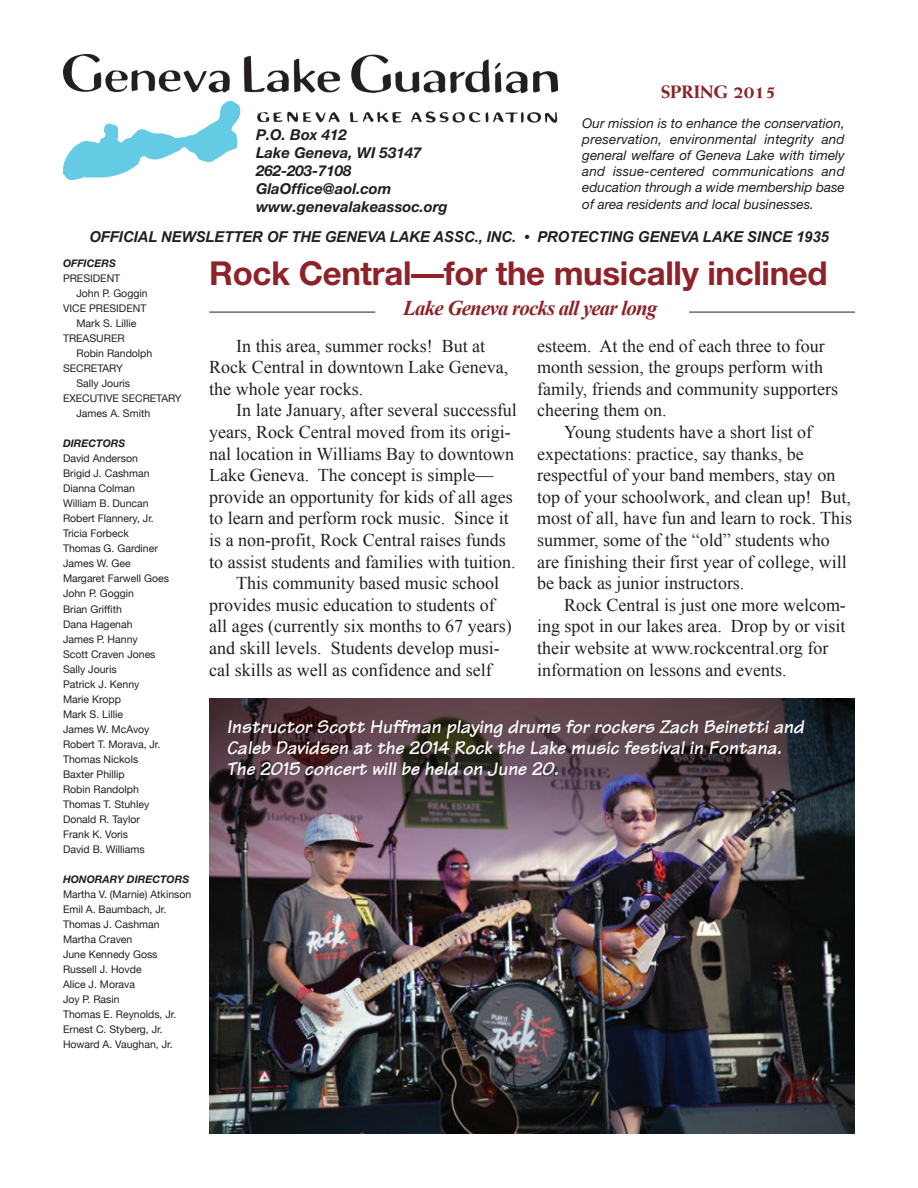
<style>
.page{position:relative;width:918px;height:1188px;background:#fff}
.page>*{position:absolute;margin:0;border:0;box-sizing:border-box;transform-origin:0 0}
.t1{font:700 33px "Helvetica Neue";letter-spacing:-.01em;color:#8e2229}
.t2{font:italic 700 21px "Times New Roman";letter-spacing:-.04em;color:#8e2229}
.t3{font:italic 700 19.5px/21px "Tekton";color:#fff}
.t4{font:18px/21.6px "Times New Roman";color:#231f20}
.t5{font:800 18px "Weiss";color:#8e2229}
.t6{font:italic 700 15px/18px "Helvetica Neue";color:#231f20}
.t7{font:italic 700 15px "Arial";letter-spacing:-.01em;color:#231f20}
.t8{font:italic 13.5px/16.2px "Helvetica Neue";color:#231f20;text-align:justify}
.t9{font:10.5px/15px "Helvetica Neue";color:#231f20}
.t10{font:italic 700 10.5px "Helvetica Neue";color:#231f20}
</style>
<div class="page">
<img style="left:63px;top:54px;width:495px;height:126px">
<hr style="left:689px;top:312px;width:166px;height:1px;background:#231f20">
<img style="left:209px;top:698px;width:646px;height:436px">
<hr style="left:209px;top:312px;width:166px;height:1px;background:#231f20">
<p class="t5" style="left:661px;top:81px;width:117px">SPRING 2015</p>
<p class="t8" style="left:582px;top:114px;width:264px">Our mission is to enhance the conservation, preservation, environmental integrity and general welfare of Geneva Lake with timely and issue-centered communications and education through a wide membership base of area residents and local businesses.</p>
<p class="t6" style="left:256px;top:126px;width:193px">P.O. Box 412<br>Lake Geneva, WI 53147<br>262-203-7108<br>GlaOffice@aol.com www.genevalakeassoc.org</p>
<p class="t7" style="left:89px;top:227px;width:741px">OFFICIAL NEWSLETTER OF THE GENEVA LAKE ASSC., INC. • PROTECTING GENEVA LAKE SINCE 1935</p>
<h1 class="t1" style="left:209px;top:253px;width:620px">Rock Central—for the musically inclined</h1>
<p class="t2" style="left:403px;top:293px;width:256px">Lake Geneva rocks all year long</p>
<p class="t10" style="left:63px;top:257px;width:54px">OFFICERS</p>
<p class="t9" style="left:63px;top:272px;width:59px">PRESIDENT</p>
<p class="t9" style="left:77px;top:287px;width:73px">John P. Goggin</p>
<p class="t9" style="left:63px;top:302px;width:85px">VICE PRESIDENT</p>
<p class="t9" style="left:77px;top:317px;width:62px">Mark S. Lillie</p>
<p class="t9" style="left:63px;top:332px;width:63px">TREASURER</p>
<p class="t9" style="left:77px;top:347px;width:77px">Robin Randolph</p>
<p class="t9" style="left:63px;top:362px;width:61px">SECRETARY</p>
<p class="t9" style="left:77px;top:377px;width:55px">Sally Jouris</p>
<p class="t9" style="left:63px;top:392px;width:120px">EXECUTIVE SECRETARY</p>
<p class="t9" style="left:77px;top:407px;width:75px">James A. Smith</p>
<p class="t10" style="left:63px;top:437px;width:64px">DIRECTORS</p>
<p class="t9" style="left:63px;top:452px;width:108px">David Anderson<br>Brigid J. Cashman<br>Dianna Colman<br>William B. Duncan<br>Robert Flannery, Jr.<br>Tricia Forbeck<br>Thomas G. Gardiner<br>James W. Gee<br>Margaret Farwell Goes<br>John P. Goggin<br>Brian Griffith<br>Dana Hagenah<br>James P. Hanny<br>Scott Craven Jones<br>Sally Jouris<br>Patrick J. Kenny<br>Marie Kropp<br>Mark S. Lillie<br>James W. McAvoy<br>Robert T. Morava, Jr.<br>Thomas Nickols<br>Baxter Phillip<br>Robin Randolph<br>Thomas T. Stuhley<br>Donald R. Taylor<br>Frank K. Voris<br>David B. Williams</p>
<p class="t10" style="left:63px;top:872px;width:128px">HONORARY DIRECTORS</p>
<p class="t9" style="left:63px;top:887px;width:130px">Martha V. (Marnie) Atkinson<br>Emil A. Baumbach, Jr.<br>Thomas J. Cashman<br>Martha Craven<br>June Kennedy Goss<br>Russell J. Hovde<br>Alice J. Morava<br>Joy P. Rasin<br>Thomas E. Reynolds, Jr.<br>Ernest C. Styberg, Jr.<br>Howard A. Vaughan, Jr.</p>
<p class="t4" style="left:209px;top:335px;width:300px;text-indent:27px">In this area, summer rocks! But at<br>Rock Central in downtown Lake Geneva, the whole year rocks.</p>
<p class="t4" style="left:236px;top:399px;width:282px">In late January, after several successful</p>
<p class="t4" style="left:209px;top:421px;width:303px">years, Rock Central moved from its origi-</p>
<p class="t4" style="left:209px;top:443px;width:306px">nal location in Williams Bay to downtown</p>
<p class="t4" style="left:209px;top:464px;width:286px">Lake Geneva. The concept is simple—</p>
<p class="t4" style="left:209px;top:486px;width:305px">provide an opportunity for kids of all ages</p>
<p class="t4" style="left:209px;top:507px;width:301px">to learn and perform rock music. Since it</p>
<p class="t4" style="left:209px;top:529px;width:298px">is a non-profit, Rock Central raises funds</p>
<p class="t4" style="left:209px;top:551px;width:308px">to assist students and families with tuition.</p>
<p class="t4" style="left:236px;top:572px;width:264px">This community based music school</p>
<p class="t4" style="left:209px;top:594px;width:287px">provides music education to students of</p>
<p class="t4" style="left:209px;top:615px;width:304px">all ages (currently six months to 67 years)</p>
<p class="t4" style="left:209px;top:637px;width:292px">and skill levels. Students develop musi-</p>
<p class="t4" style="left:209px;top:659px;width:284px">cal skills as well as confidence and self</p>
<p class="t4" style="left:537px;top:335px;width:303px">esteem. At the end of each three to four month session, the groups perform with family, friends and community supporters cheering them on.</p>
<p class="t4" style="left:537px;top:421px;width:317px;text-indent:27px">Young students have a short list of expectations: practice, say thanks, be respectful of your band members, stay on top of your schoolwork, and clean up! But, most of all, have fun and learn to rock. This summer, some of the “old” students who are finishing their first year of college, will be back as junior instructors.</p>
<p class="t4" style="left:537px;top:594px;width:310px;text-indent:27px">Rock Central is just one more welcom&shy;ing spot in our lakes area. Drop by or visit their website at www.rockcentral.org for information on lessons and events.</p>
<p class="t3" style="left:227px;top:716px;width:579px">Instructor Scott Huffman playing drums for rockers Zach Beinetti and<br>Caleb Davidsen at the 2014 Rock the Lake music festival in Fontana.<br>The 2015 concert will be held on June 20.</p>
</div>
